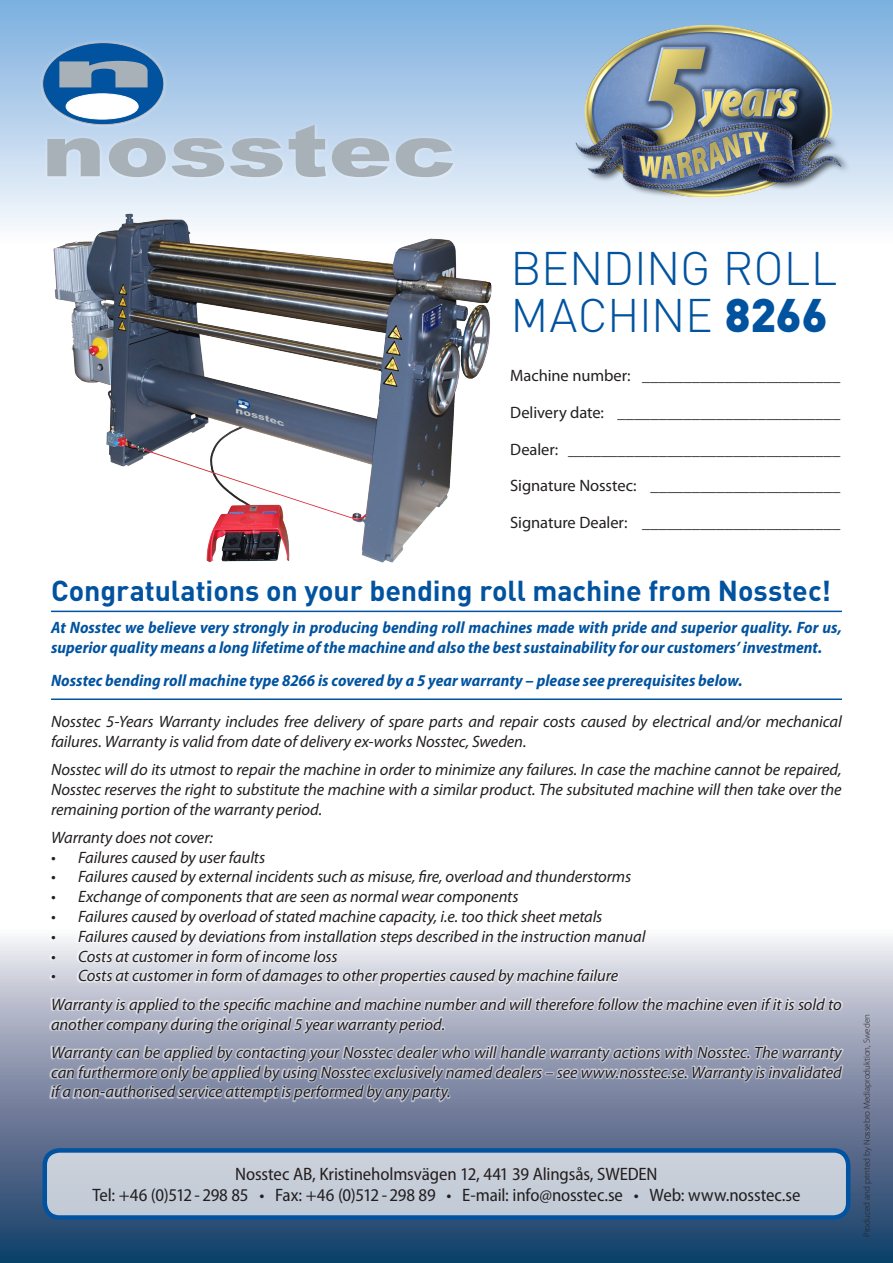
<style>
.page{position:relative;width:893px;height:1263px;background:#fff}
.page>*{position:absolute;margin:0;border:0;box-sizing:border-box;transform-origin:0 0}
.t1{font:300 46.5px/46.5px "DIN Pro";letter-spacing:-.005em;color:#0153a0}
.t2{font:700 28.5px "DIN Pro";letter-spacing:-.005em;color:#0153a0}
.t3{font:semi-condensed 18px/21.6px "Myriad Pro";letter-spacing:-.01em;color:#231f20;text-align:center}
.t4{font:italic 16.5px/19.8px "Myriad Pro";letter-spacing:-.005em;color:#231f20}
.t5{font:italic 700 semi-condensed 16.5px/19.8px "Myriad Pro";letter-spacing:.005em;color:#0153a0}
.t6{font:16.5px "Myriad Pro";letter-spacing:-.005em;color:#231f20}
.t7{font:300 9px "Myriad Pro";color:#231f20}
.s1{font-weight:900}
</style>
<div class="page">
<div style="left:0;top:0;width:893px;height:244px;background:linear-gradient(to bottom,#79adde,#fbfbfd)"></div>
<svg style="left:0;top:937px;width:893px;height:326px;background:#546c8d"></svg>
<img style="left:51px;top:212px;width:442px;height:351px">
<div style="left:39px;top:39px;width:419px;height:143px;background:#fff;opacity:.3"></div>
<div style="left:43px;top:43px;width:121px;height:82px;background:#0153a0;border-radius:50%"></div>
<svg style="left:47px;top:125px;width:406px;height:52px;background:#b9c7d5"></svg>
<svg style="left:59px;top:61px;width:89px;height:26px"></svg>
<div style="left:66px;top:94px;width:72px;height:25px;background:#fff;border-radius:50%"></div>
<div style="left:66px;top:94px;width:72px;height:25px;border:1px solid #fff;border-radius:50%"></div>
<div style="left:45px;top:1150px;width:803px;height:67px;background:#c6ced8;border-radius:15px"></div>
<div style="left:43px;top:1148px;width:807px;height:72px;border:4px solid #0153a0;border-radius:15px"></div>
<img style="left:575px;top:26px;width:275px;height:171px">
<div style="left:49px;top:578px;width:795px;height:525px;background:#fff;opacity:.6"></div>
<hr style="left:51px;top:611px;width:791px;height:1px;background:#0153a0">
<hr style="left:51px;top:698px;width:791px;height:2px;background:#0153a0">
<h1 class="t1" style="left:510px;top:243px;width:328px">BENDING ROLL<br>MACHINE <span class="s1">8266</span></h1>
<p class="t6" style="left:510px;top:365px;width:331px">Machine number: ________________________</p>
<p class="t6" style="left:510px;top:402px;width:332px">Delivery date: ___________________________</p>
<p class="t6" style="left:510px;top:439px;width:331px">Dealer: _________________________________</p>
<p class="t6" style="left:510px;top:476px;width:332px">Signature Nosstec: _______________________</p>
<p class="t6" style="left:510px;top:512px;width:332px">Signature Dealer: ________________________</p>
<h2 class="t2" style="left:51px;top:571px;width:781px">Congratulations on your bending roll machine from Nosstec!</h2>
<p class="t5" style="left:51px;top:617px;width:792px">At Nosstec we believe very strongly in producing bending roll machines made with pride and superior quality. For us, superior quality means a long lifetime of the machine and also the best sustainability for our customers’ investment.</p>
<p class="t5" style="left:51px;top:670px;width:693px">Nosstec bending roll machine type 8266 is covered by a 5 year warranty – please see prerequisites below.</p>
<p class="t4" style="left:51px;top:711px;width:792px">Nosstec 5-Years Warranty includes free delivery of spare parts and repair costs caused by electrical and/or mechanical failures. Warranty is valid from date of delivery ex-works Nosstec, Sweden.</p>
<p class="t4" style="left:51px;top:759px;width:792px;text-align:justify">Nosstec will do its utmost to repair the machine in order to minimize any failures. In case the machine cannot be repaired, Nosstec reserves the right to substitute the machine with a similar product. The subsituted machine will then take over the remaining portion of the warranty period.</p>
<p class="t4" style="left:51px;top:827px;width:163px">Warranty does not cover:</p>
<p class="t4" style="left:51px;top:847px;width:216px">• Failures caused by user faults</p>
<p class="t4" style="left:51px;top:867px;width:582px">• Failures caused by external incidents such as misuse, fire, overload and thunderstorms</p>
<p class="t4" style="left:51px;top:886px;width:469px">• Exchange of components that are seen as normal wear components</p>
<p class="t4" style="left:51px;top:906px;width:553px">• Failures caused by overload of stated machine capacity, i.e. too thick sheet metals</p>
<p class="t4" style="left:51px;top:926px;width:596px">• Failures caused by deviations from installation steps described in the instruction manual</p>
<p class="t4" style="left:51px;top:946px;width:288px">• Costs at customer in form of income loss</p>
<p class="t4" style="left:51px;top:961px;width:792px;line-height:28.3px">• Costs at customer in form of damages to other properties caused by machine failure<br>Warranty is applied to the specific machine and machine number and will therefore follow the machine even if it is sold to</p>
<p class="t4" style="left:51px;top:1009px;width:792px;line-height:28.3px">another company during the original 5 year warranty period.<br>Warranty can be applied by contacting your Nosstec dealer who will handle warranty actions with Nosstec. The warranty</p>
<p class="t4" style="left:51px;top:1062px;width:792px">can furthermore only be applied by using Nosstec exclusively named dealers – see www.nosstec.se. Warranty is invalidated if a non-authorised service attempt is performed by any party.</p>
<p class="t3" style="left:92px;top:1162px;width:710px">Nosstec AB, Kristineholmsvägen 12, 441 39 Alingsås, SWEDEN<br>Tel: +46 (0)512 - 298 85 • Fax: +46 (0)512 - 298 89 • E-mail: info@nosstec.se • Web: www.nosstec.se</p>
<p class="t7" style="left:861px;top:1236px;width:224px;rotate:-90deg">Produced and printed by Nossebro Mediaproduktion, Sweden</p>
</div>
